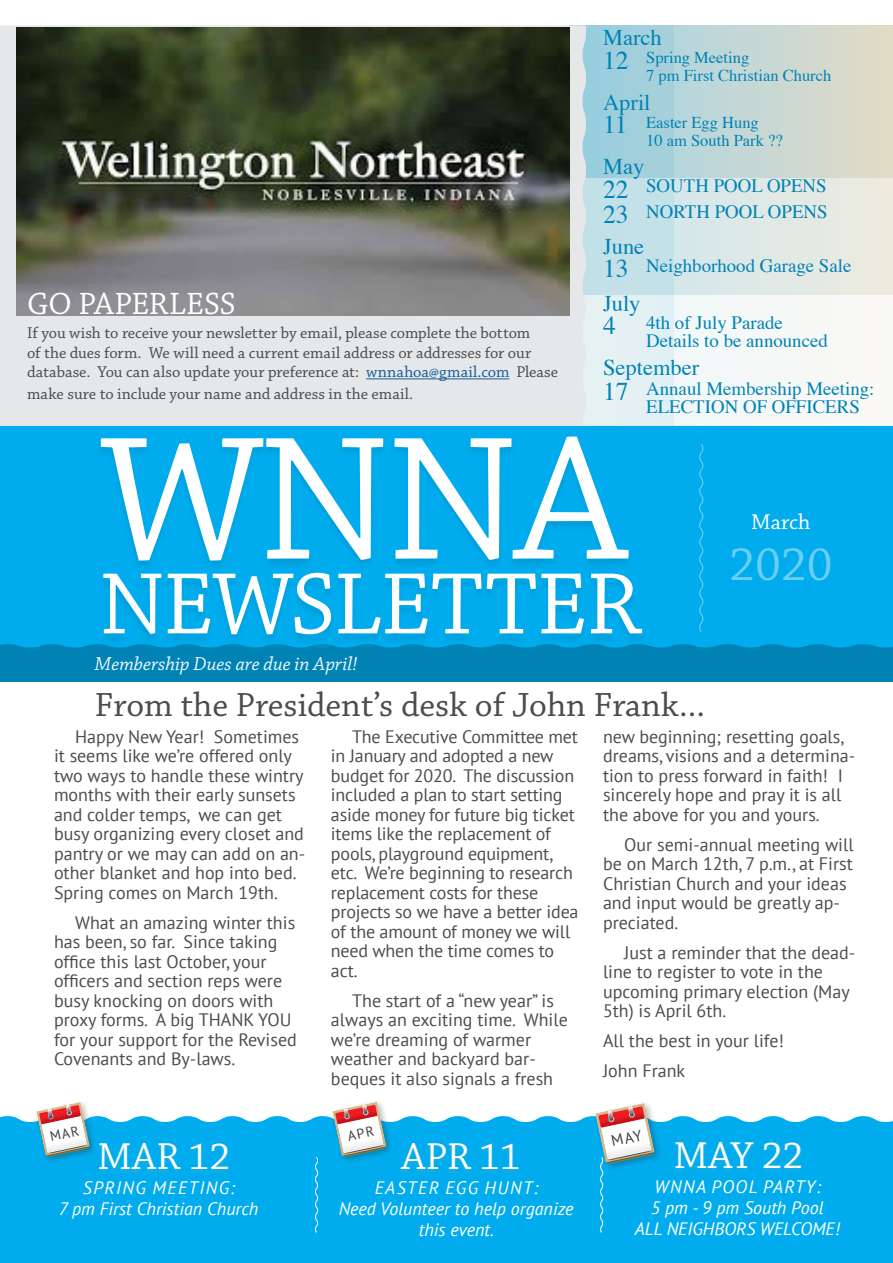
<style>
.page{position:relative;width:893px;height:1263px;background:#fff}
.page>*{position:absolute;margin:0;border:0;box-sizing:border-box;transform-origin:0 0}
.cover_maintitle{font:184.8px "Chaparral Pro";color:#fff}
.cover_maintitle-2{font:91.65px "Chaparral Pro";letter-spacing:-.02em;color:#fff}
.cover_year{font:49.35px "Chaparral Pro";color:#6bcef5}
.cover_footer-figure{font:39.45px "Chaparral Pro";color:#fff}
.cover_head1-blue{font:35.25px "Chaparral Pro";color:#4b4c4d}
.cover_head1-white{font:32.4px "Chaparral Pro";letter-spacing:-.005em;color:#fff}
.cover_month{font:22.65px "Chaparral Pro";color:#fff}
.Month_Calendar_List{font:22.5px "Times";color:#0082b5}
.cover_slogan{font:italic 19.8px "Chaparral Pro";color:#f0f9fd}
.Event_Calendar_List{font:18.9px/18px "Times";color:#0082b5}
.maintext{font:18px/19.5px "PT Sans";color:#4b4c4d}
.cover_footer-text{font:italic 18px/21px "PT Sans";color:#fff;text-align:center}
.cover_head1-white-2{font:16.5px/19.5px "Chaparral Pro";color:#4b4c4d}
.Event_Calendar_List-2{font:16.5px/18px "Times";color:#0082b5}
.s1{color:#175d9e}
.s2{font-size:25.5px}
</style>
<div class="page">
<svg style="left:674px;top:25px;width:219px;height:401px"></svg>
<svg style="left:586px;top:25px;width:88px;height:401px;background:#c0dee7"></svg>
<div style="left:0;top:444px;width:893px;height:237px;background:#0082b5"></div>
<div style="left:0;top:426px;width:893px;height:221px;background:#00aced"></div>
<div style="left:0;top:1116px;width:893px;height:147px;background:#00aced"></div>
<div style="left:0;top:25px;width:586px;height:401px;background:#e6e7e9"></div>
<img style="left:16px;top:27px;width:553px;height:288px">
<div style="left:96px;top:438px;width:551px;height:207px;background:#0082b5;opacity:.3"></div>
<div style="left:96px;top:1142px;width:135px;height:33px;background:#42b3da;opacity:.4"></div>
<div style="left:398px;top:1142px;width:124px;height:33px;background:#42b3da;opacity:.4"></div>
<div style="left:673px;top:1141px;width:131px;height:32px;background:#42b3da;opacity:.4"></div>
<hr style="left:366px;top:378px;width:143px;height:1px;background:#175d9e">
<div style="left:34px;top:1099px;width:63px;height:65px;background:#231f20;opacity:.3"></div>
<div style="left:592px;top:1100px;width:71px;height:72px;background:#231f20;opacity:.3"></div>
<div style="left:330px;top:1099px;width:64px;height:65px;background:#231f20;opacity:.3"></div>
<svg style="left:698px;top:443px;width:7px;height:190px"></svg>
<svg style="left:314px;top:1156px;width:5px;height:77px"></svg>
<svg style="left:36px;top:1102px;width:54px;height:54px"></svg>
<svg style="left:595px;top:1103px;width:60px;height:130px"></svg>
<svg style="left:332px;top:1102px;width:54px;height:55px"></svg>
<p class="cover_head1-white" style="left:27px;top:286px;width:210px">GO PAPERLESS</p>
<p class="cover_head1-white-2" style="left:27px;top:324px;width:533px">If you wish to receive your newsletter by email, please complete the bottom<br>of the dues form. We will need a current email address or addresses for our database. You can also update your preference at: <span class="s1">wnnahoa@gmail.com</span> Please</p>
<p class="cover_head1-white-2" style="left:27px;top:384px;width:388px">make sure to include your name and address in the email.</p>
<p class="Month_Calendar_List" style="left:603px;top:17px;width:60px">March</p>
<p class="Event_Calendar_List-2" style="left:646px;top:47px;width:187px;text-indent:-43px"><span class="s2">12</span> Spring Meeting<br>7 pm First Christian Church</p>
<p class="Month_Calendar_List" style="left:603px;top:81px;width:49px">April</p>
<p class="Event_Calendar_List-2" style="left:646px;top:112px;width:138px;text-indent:-43px"><span class="s2">11</span> Easter Egg Hung<br>10 am South Park ??</p>
<p class="Month_Calendar_List" style="left:603px;top:146px;width:43px">May</p>
<p class="Event_Calendar_List" style="left:603px;top:175px;width:225px"><span class="s2">22</span> SOUTH POOL OPENS</p>
<p class="Event_Calendar_List" style="left:603px;top:201px;width:226px"><span class="s2">23</span> NORTH POOL OPENS</p>
<p class="Month_Calendar_List" style="left:603px;top:225px;width:43px">June</p>
<p class="Event_Calendar_List" style="left:603px;top:255px;width:250px"><span class="s2">13</span> Neighborhood Garage Sale</p>
<p class="Month_Calendar_List" style="left:603px;top:282px;width:39px">July</p>
<p class="Event_Calendar_List" style="left:646px;top:312px;width:183px;text-indent:-43px"><span class="s2">4</span> 4th of July Parade<br>Details to be announced</p>
<p class="Month_Calendar_List" style="left:603px;top:347px;width:98px">September</p>
<p class="Event_Calendar_List" style="left:646px;top:378px;width:230px;text-indent:-43px"><span class="s2">17</span> Annaul Membership Meeting:<br>ELECTION OF OFFICERS</p>
<p class="cover_maintitle" style="left:100px;top:398px;width:529px">WNNA</p>
<p class="cover_maintitle-2" style="left:100px;top:553px;width:543px">NEWSLETTER</p>
<p class="cover_month" style="left:751px;top:509px;width:61px">March</p>
<p class="cover_year" style="left:729px;top:537px;width:105px">2020</p>
<p class="cover_slogan" style="left:95px;top:653px;width:264px">Membership Dues are due in April!</p>
<p class="cover_head1-blue" style="left:95px;top:685px;width:612px">From the President’s desk of John Frank...</p>
<p class="maintext" style="left:54px;top:726px;width:253px;text-indent:21px">Happy New Year! Sometimes it seems like we’re offered only two ways to handle these wintry months with their early sunsets and colder temps, we can get busy organizing every closet and pantry or we may can add on an&shy;other blanket and hop into bed.<br>Spring comes on March 19th.</p>
<p class="maintext" style="left:54px;top:912px;width:244px;text-indent:21px">What an amazing winter this has been, so far. Since taking office this last October, your officers and section reps were busy knocking on doors with proxy forms. A big THANK YOU for your support for the Revised<br>Covenants and By-laws.</p>
<p class="maintext" style="left:331px;top:726px;width:249px;text-indent:21px">The Executive Committee met in January and adopted a new budget for 2020. The discussion included a plan to start setting aside money for future big ticket items like the replacement of pools, playground equipment, etc. We’re beginning to research replacement costs for these projects so we have a better idea of the amount of money we will need when the time comes to act.</p>
<p class="maintext" style="left:331px;top:990px;width:238px;text-indent:21px">The start of a “new year” is always an exciting time. While we’re dreaming of warmer weather and backyard bar&shy;beques it also signals a fresh</p>
<p class="maintext" style="left:603px;top:726px;width:254px">new beginning; resetting goals, dreams, visions and a determina&shy;tion to press forward in faith! I sincerely hope and pray it is all the above for you and yours.</p>
<p class="maintext" style="left:603px;top:834px;width:252px;text-indent:21px">Our semi-annual meeting will be on March 12th, 7 p.m., at First<br>Christian Church and your ideas and input would be greatly ap&shy;preciated.</p>
<p class="maintext" style="left:603px;top:942px;width:254px;text-indent:21px">Just a reminder that the dead&shy;line to register to vote in the upcoming primary election (May<br>5th) is April 6th.</p>
<p class="maintext" style="left:603px;top:1031px;width:183px">All the best in your life!</p>
<p class="maintext" style="left:603px;top:1061px;width:84px">John Frank</p>
<p class="cover_footer-figure" style="left:97px;top:1135px;width:134px">MAR 12</p>
<p class="cover_footer-figure" style="left:401px;top:1135px;width:121px">APR 11</p>
<p class="cover_footer-text" style="left:59px;top:1177px;width:201px">SPRING MEETING:<br>7 pm First Christian Church</p>
<p class="cover_footer-text" style="left:339px;top:1177px;width:236px">EASTER EGG HUNT:<br>Need Volunteer to help organize this event.</p>
<p class="cover_footer-figure" style="left:674px;top:1133px;width:131px">MAY 22</p>
<p class="cover_footer-text" style="left:635px;top:1175px;width:206px">WNNA POOL PARTY:<br>5 pm - 9 pm South Pool<br>ALL NEIGHBORS WELCOME!</p>
</div>
